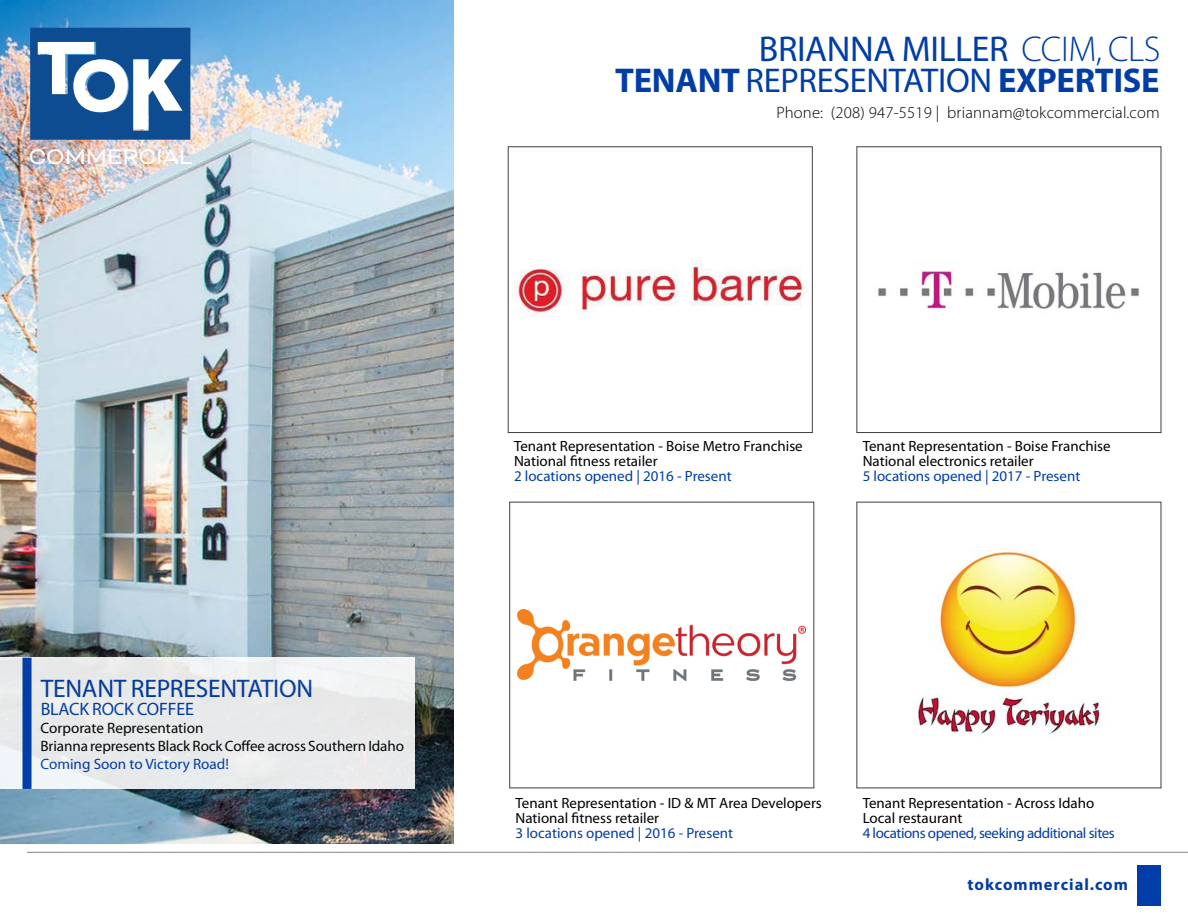
<style>
.page{position:relative;width:1188px;height:918px;background:#fff}
.page>*{position:absolute;margin:0;border:0;box-sizing:border-box;transform-origin:0 0}
.t1{font:36px "Myriad Pro";letter-spacing:-.01em;color:#003da6}
.t2{font:700 34.5px "Myriad Pro";letter-spacing:-.01em;color:#003da6}
.t3{font:25.5px "Myriad Pro";letter-spacing:-.01em;color:#003da6}
.t4{font:24.15px "Bicyclette";color:#fff}
.t5{font:18px "Myriad Pro";letter-spacing:-.01em;color:#003da6}
.t6{font:300 16.5px "Myriad Pro";letter-spacing:.01em;color:#000}
.t7{font:700 16.5px "Myriad Pro";letter-spacing:.06em;color:#003da6}
.t8{font:15px/18px "Myriad Pro";letter-spacing:-.005em;color:#000}
.t9{font:15px "Myriad Pro";color:#003da6}
.t10{font:14.85px/15px "Myriad Pro";color:#000}
.t11{font:14.85px "Myriad Pro";color:#003da6}
.t12{font:14.85px "Myriad Pro";letter-spacing:-.03em;color:#003da6}
.s1{font-weight:300}
.s2{font-weight:400}
</style>
<div class="page">
<img style="left:0;top:0;width:454px;height:843px">
<hr style="left:27px;top:852px;width:1161px;height:1px;background:#828487">
<div style="left:1137px;top:865px;width:24px;height:40px;background:#003da6"></div>
<svg style="left:30px;top:28px;width:160px;height:112px"></svg>
<div style="left:0;top:658px;width:415px;height:131px;background:#e8eaeb"></div>
<img style="left:514px;top:257px;width:293px;height:61px">
<div style="left:508px;top:147px;width:305px;height:286px;border:1px solid #404040"></div>
<img style="left:878px;top:270px;width:261px;height:39px">
<img style="left:518px;top:610px;width:288px;height:70px">
<img style="left:917px;top:551px;width:183px;height:183px">
<div style="left:22px;top:658px;width:10px;height:131px;background:#003da6"></div>
<h3 class="t4" style="left:29px;top:142px;width:165px">COMMERCIAL</h3>
<h1 class="t1" style="left:759px;top:29px;width:403px">BRIANNA MILLER <span class="s1">CCIM, CLS</span></h1>
<h2 class="t2" style="left:615px;top:61px;width:546px">TENANT <span class="s2">REPRESENTATION</span> EXPERTISE</h2>
<p class="t6" style="left:776px;top:104px;width:385px">Phone: (208) 947-5519 | briannam@tokcommercial.com</p>
<h3 class="t3" style="left:41px;top:674px;width:274px">TENANT REPRESENTATION</h3>
<p class="t5" style="left:41px;top:699px;width:155px">BLACK ROCK COFFEE</p>
<p class="t8" style="left:40px;top:719px;width:365px">Corporate Representation<br>Brianna represents Black Rock Coffee across Southern Idaho</p>
<p class="t9" style="left:40px;top:756px;width:190px">Coming Soon to Victory Road!</p>
<p class="t10" style="left:514px;top:439px;width:290px">Tenant Representation - Boise Metro Franchise<br>National fitness retailer</p>
<p class="t11" style="left:514px;top:468px;width:219px">2 locations opened | 2016 - Present</p>
<p class="t10" style="left:863px;top:439px;width:250px">Tenant Representation - Boise Franchise<br>National electronics retailer</p>
<p class="t11" style="left:863px;top:468px;width:219px">5 locations opened | 2017 - Present</p>
<p class="t10" style="left:516px;top:796px;width:308px">Tenant Representation - ID &amp; MT Area Developers<br>National fitness retailer</p>
<p class="t11" style="left:516px;top:825px;width:219px">3 locations opened | 2016 - Present</p>
<p class="t10" style="left:863px;top:796px;width:233px">Tenant Representation - Across Idaho<br>Local restaurant</p>
<p class="t12" style="left:863px;top:825px;width:254px">4 locations opened, seeking additional sites</p>
<p class="t7" style="left:968px;top:875px;width:162px">tokcommercial.com</p>
</div>
